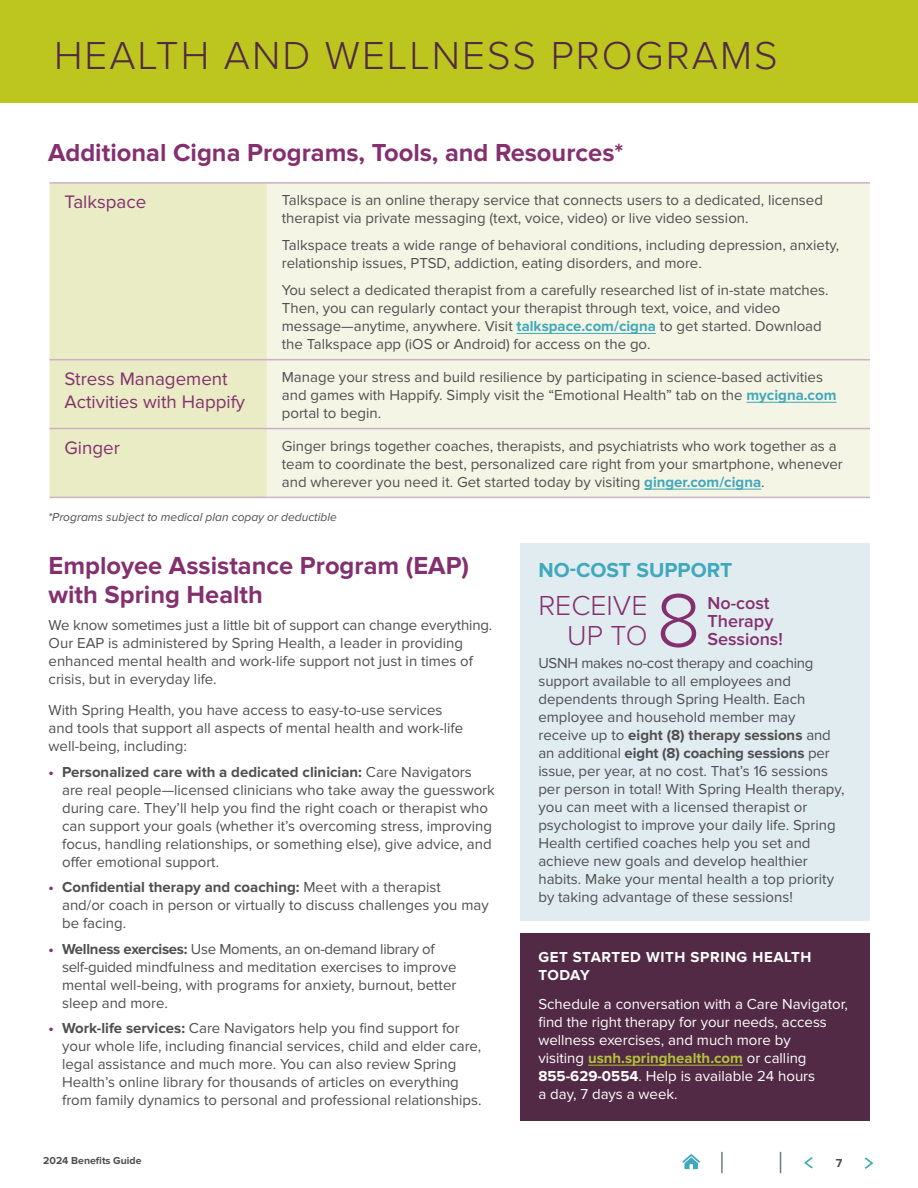
<style>
.page{position:relative;width:918px;height:1188px;background:#fff}
.page>*{position:absolute;margin:0;border:0;box-sizing:border-box;transform-origin:0 0}
.t1{font:300 78.3px "Proxima Nova";color:#84306f}
.t2{font:300 40.5px "Proxima Nova";letter-spacing:.05em;color:#522a45}
.t3{font:300 28.5px/30px "Proxima Nova";color:#84306f;text-align:right}
.t4{font:700 25.5px/28.5px "Proxima Nova";color:#84306f}
.t5{font:700 21px "Proxima Nova";color:#40a8bc}
.t6{font:18.75px/22.5px "Proxima Nova";color:#84306f}
.t7{font:600 18px/18px "Proxima Nova";color:#84306f}
.t8{font:15px/18px "Proxima Nova";color:#4f4f51}
.t9{font:15px/18px "Proxima Nova";color:#fff}
.t10{font:700 15px/18px "Proxima Nova";letter-spacing:.04em;color:#fff}
.t11{font:italic 12px "Proxima Nova";color:#4f4f51}
.t12{font:700 12px "Proxima Nova";color:#4f4f51}
.t13{font:700 10.5px "Proxima Nova";color:#4f4f51}
.s1{font-weight:700;color:#40a8bc}
.s2{font-weight:700;color:#84306f}
.s3{font-weight:700}
.s4{font-weight:700;color:#b2c23c}
</style>
<div class="page">
<div style="left:0;top:0;width:918px;height:103px;background:#bdc61f"></div>
<svg style="left:682px;top:1154px;width:18px;height:15px"></svg>
<hr style="left:721px;top:1152px;width:2px;height:21px;background:#747a84">
<svg style="left:780px;top:1152px;width:1px;height:21px"></svg>
<svg style="left:864px;top:1157px;width:9px;height:12px"></svg>
<svg style="left:804px;top:1157px;width:9px;height:11px"></svg>
<div style="left:520px;top:543px;width:350px;height:378px;background:#e1ecf0"></div>
<div style="left:50px;top:184px;width:217px;height:313px;background:#e9ecc4"></div>
<div style="left:267px;top:184px;width:603px;height:313px;background:#f4f5e4"></div>
<hr style="left:50px;top:182px;width:217px;height:2px;background:#ccb1c6">
<hr style="left:267px;top:182px;width:603px;height:2px;background:#ccb1c6">
<hr style="left:50px;top:359px;width:217px;height:1px;background:#ccb1c6">
<hr style="left:267px;top:359px;width:603px;height:1px;background:#ccb1c6">
<hr style="left:50px;top:428px;width:217px;height:1px;background:#ccb1c6">
<hr style="left:267px;top:428px;width:603px;height:1px;background:#ccb1c6">
<hr style="left:50px;top:497px;width:217px;height:1px;background:#ccb1c6">
<hr style="left:267px;top:497px;width:603px;height:1px;background:#ccb1c6">
<hr style="left:517px;top:333px;width:139px;height:1px;background:#40a8bc">
<hr style="left:746px;top:402px;width:91px;height:1px;background:#40a8bc">
<hr style="left:644px;top:489px;width:117px;height:1px;background:#40a8bc">
<div style="left:520px;top:933px;width:350px;height:188px;background:#522a45"></div>
<hr style="left:588px;top:1065px;width:155px;height:1px;background:#b2c23c">
<h2 class="t2" style="left:54px;top:25px;width:725px">HEALTH AND WELLNESS PROGRAMS</h2>
<h3 class="t4" style="left:48px;top:138px;width:577px">Additional Cigna Programs, Tools, and Resources*</h3>
<p class="t6" style="left:64px;top:191px;width:83px">Talkspace</p>
<p class="t8" style="left:282px;top:191px;width:543px">Talkspace is an online therapy service that connects users to a dedicated, licensed therapist via private messaging (text, voice, video) or live video session.</p>
<p class="t8" style="left:282px;top:236px;width:559px">Talkspace treats a wide range of behavioral conditions, including depression, anxiety, relationship issues, PTSD, addiction, eating disorders, and more.</p>
<p class="t8" style="left:282px;top:281px;width:548px">You select a dedicated therapist from a carefully researched list of in-state matches.<br>Then, you can regularly contact your therapist through text, voice, and video message—anytime, anywhere. Visit <span class="s1">talkspace.com/cigna</span> to get started. Download the Talkspace app (iOS or Android) for access on the go.</p>
<p class="t6" style="left:64px;top:368px;width:182px">Stress Management<br>Activities with Happify</p>
<p class="t8" style="left:282px;top:368px;width:556px">Manage your stress and build resilience by participating in science-based activities and games with Happify. Simply visit the “Emotional Health” tab on the <span class="s1">mycigna.com </span>portal to begin.</p>
<p class="t6" style="left:64px;top:437px;width:57px">Ginger</p>
<p class="t8" style="left:282px;top:437px;width:563px">Ginger brings together coaches, therapists, and psychiatrists who work together as a team to coordinate the best, personalized care right from your smartphone, whenever and wherever you need it. Get started today by visiting <span class="s1">ginger.com/cigna</span>.</p>
<p class="t11" style="left:48px;top:508px;width:290px">*Programs subject to medical plan copay or deductible</p>
<h3 class="t4" style="left:49px;top:552px;width:422px">Employee Assistance Program (EAP) with Spring Health</h3>
<p class="t8" style="left:49px;top:616px;width:445px">We know sometimes just a little bit of support can change everything.<br>Our EAP is administered by Spring Health, a leader in providing enhanced mental health and work-life support not just in times of crisis, but in everyday life.</p>
<p class="t8" style="left:49px;top:701px;width:416px">With Spring Health, you have access to easy-to-use services and tools that support all aspects of mental health and work-life well-being, including:</p>
<p class="t8" style="left:62px;top:763px;width:434px;text-indent:-13px"><span class="s2">•</span> <span class="s3">Personalized care with a dedicated clinician:</span> Care Navigators are real people—licensed clinicians who take away the guesswork during care. They’ll help you find the right coach or therapist who can support your goals (whether it’s overcoming stress, improving focus, handling relationships, or something else), give advice, and offer emotional support.</p>
<p class="t8" style="left:62px;top:878px;width:428px;text-indent:-14px"><span class="s2">•</span> <span class="s3">Confidential therapy and coaching:</span> Meet with a therapist<br>and/or coach in person or virtually to discuss challenges you may be facing.</p>
<p class="t8" style="left:62px;top:940px;width:396px;text-indent:-14px"><span class="s2">•</span> <span class="s3">Wellness exercises:</span> Use Moments, an on-demand library of self-guided mindfulness and meditation exercises to improve mental well-being, with programs for anxiety, burnout, better sleep and more.</p>
<p class="t8" style="left:62px;top:1019px;width:421px;text-indent:-14px"><span class="s2">•</span> <span class="s3">Work-life services:</span> Care Navigators help you find support for your whole life, including financial services, child and elder care, legal assistance and much more. You can also review Spring Health’s online library for thousands of articles on everything from family dynamics to personal and professional relationships.</p>
<p class="t13" style="left:43px;top:1155px;width:100px">2024 Benefits Guide</p>
<h3 class="t5" style="left:538px;top:558px;width:195px">NO-COST SUPPORT</h3>
<h3 class="t3" style="left:538px;top:589px;width:111px">RECEIVE<br>UP TO</h3>
<h1 class="t1" style="left:656px;top:562px;width:46px">8</h1>
<p class="t7" style="left:707px;top:594px;width:77px">No-cost<br>Therapy<br>Sessions!</p>
<p class="t8" style="left:538px;top:654px;width:308px">USNH makes no-cost therapy and coaching support available to all employees and dependents through Spring Health. Each employee and household member may receive up to <span class="s3">eight (8) therapy sessions</span> and an additional <span class="s3">eight (8) coaching sessions</span> per issue, per year, at no cost. That’s 16 sessions per person in total! With Spring Health therapy, you can meet with a licensed therapist or psychologist to improve your daily life. Spring Health certified coaches help you set and achieve new goals and develop healthier habits. Make your mental health a top priority by taking advantage of these sessions!</p>
<p class="t10" style="left:538px;top:949px;width:275px">GET STARTED WITH SPRING HEALTH<br>TODAY</p>
<p class="t9" style="left:538px;top:995px;width:311px">Schedule a conversation with a Care Navigator, find the right therapy for your needs, access wellness exercises, and much more by<br>visiting <span class="s4">usnh.springhealth.com</span> or calling <span class="s3">855-629-0554</span>. Help is available 24 hours<br>a day, 7 days a week.</p>
<p class="t12" style="left:836px;top:1157px;width:8px">7</p>
</div>
